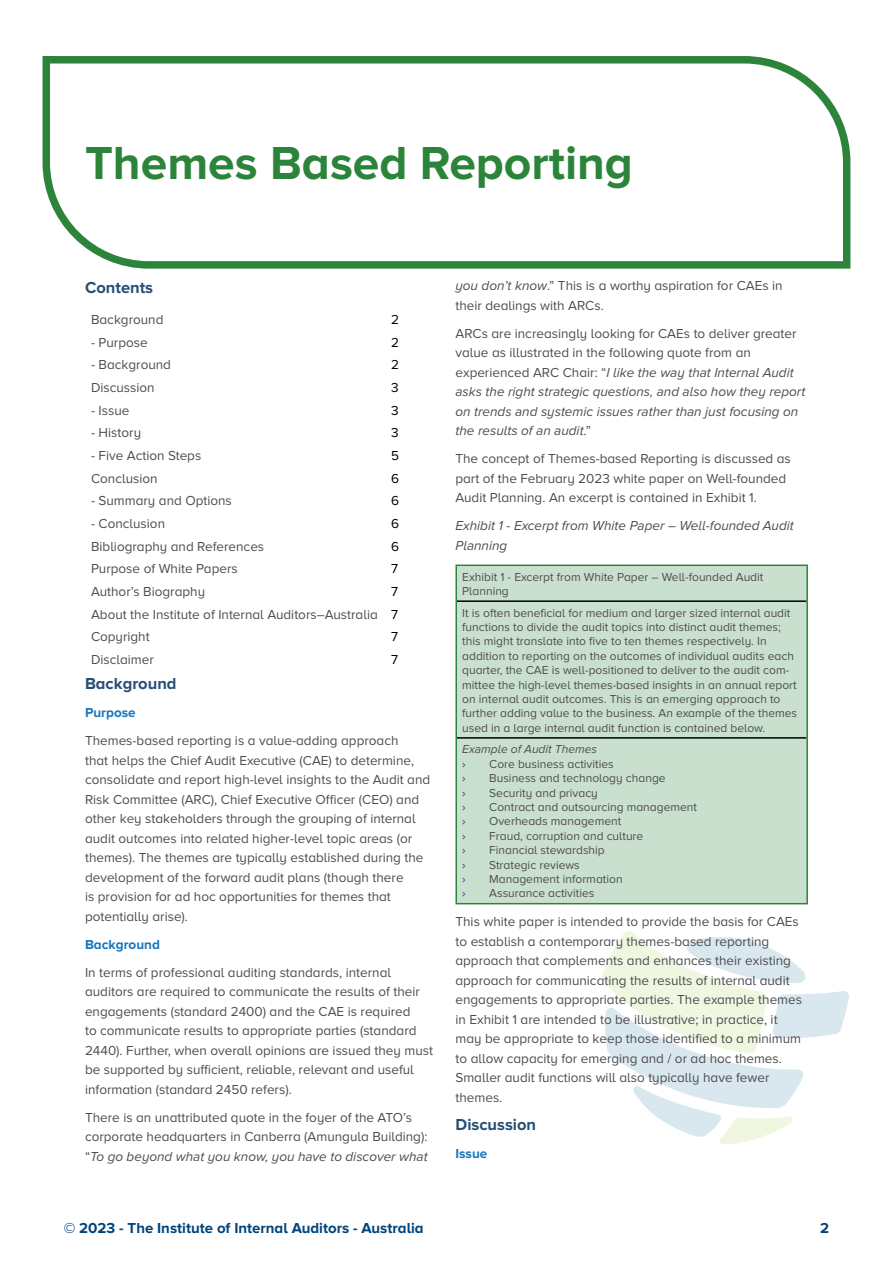
<style>
.page{position:relative;width:893px;height:1263px;background:#fff}
.page>*{position:absolute;margin:0;border:0;box-sizing:border-box;transform-origin:0 0}
.t1{font:700 48px "Proxima Nova A";color:#2c843a}
.t2{font:700 16.5px "Proxima Nova A";color:#264f76}
.t3{font:700 15px "Proxima Nova A";color:#00447c}
.t4{font:13.5px/19.5px "Proxima Nova A";color:#4d4d4f}
.t5{font:italic 13.5px/19.5px "Proxima Nova A";color:#4d4d4f}
.t6{font:700 13.5px "Proxima Nova A";color:#1677bd}
.t7{font:13.5px "Proxima Nova A";color:#000}
.t8{font:12px/14.4px "Proxima Nova A";color:#4d4d4f}
.t9{font:italic 12px "Proxima Nova A";color:#4d4d4f}
.t10{font:12px "Proxima Nova A";color:#00447c}
.s1{color:#000}
.s2{font-style:italic}
.s3{font-style:normal}
</style>
<div class="page">
<svg style="left:602px;top:931px;width:247px;height:213px"></svg>
<svg style="left:42px;top:56px;width:809px;height:213px"></svg>
<div style="left:457px;top:566px;width:349px;height:337px;background:#cae0ce"></div>
<hr style="left:457px;top:600px;width:349px;height:2px;background:#000">
<hr style="left:457px;top:737px;width:349px;height:2px;background:#000">
<hr style="left:455px;top:564px;width:353px;height:2px;background:#2c843a">
<hr style="left:455px;top:566px;width:2px;height:35px;background:#2c843a">
<hr style="left:806px;top:566px;width:2px;height:35px;background:#2c843a">
<hr style="left:455px;top:601px;width:2px;height:137px;background:#2c843a">
<hr style="left:806px;top:601px;width:2px;height:137px;background:#2c843a">
<hr style="left:455px;top:738px;width:2px;height:165px;background:#2c843a">
<hr style="left:806px;top:738px;width:2px;height:165px;background:#2c843a">
<hr style="left:455px;top:903px;width:353px;height:1px;background:#2c843a">
<h1 class="t1" style="left:85px;top:136px;width:549px">Themes Based Reporting</h1>
<p class="t2" style="left:85px;top:278px;width:70px">Contents</p>
<p class="t4" style="left:91px;top:310px;width:74px">Background</p>
<p class="t7" style="left:391px;top:312px;width:9px">2</p>
<p class="t4" style="left:91px;top:332px;width:58px">- Purpose</p>
<p class="t7" style="left:391px;top:335px;width:9px">2</p>
<p class="t4" style="left:91px;top:355px;width:82px">- Background</p>
<p class="t7" style="left:391px;top:357px;width:9px">2</p>
<p class="t4" style="left:91px;top:378px;width:65px">Discussion</p>
<p class="t7" style="left:391px;top:380px;width:9px">3</p>
<p class="t4" style="left:91px;top:400px;width:40px">- Issue</p>
<p class="t7" style="left:391px;top:403px;width:9px">3</p>
<p class="t4" style="left:91px;top:423px;width:52px">- History</p>
<p class="t7" style="left:391px;top:425px;width:9px">3</p>
<p class="t4" style="left:91px;top:446px;width:112px">- Five Action Steps</p>
<p class="t7" style="left:391px;top:448px;width:9px">5</p>
<p class="t4" style="left:91px;top:468px;width:68px">Conclusion</p>
<p class="t7" style="left:391px;top:471px;width:9px">6</p>
<p class="t4" style="left:91px;top:491px;width:142px">- Summary and Options</p>
<p class="t7" style="left:391px;top:493px;width:9px">6</p>
<p class="t4" style="left:91px;top:514px;width:76px">- Conclusion</p>
<p class="t7" style="left:391px;top:516px;width:9px">6</p>
<p class="t4" style="left:91px;top:536px;width:175px">Bibliography and References</p>
<p class="t7" style="left:391px;top:539px;width:9px">6</p>
<p class="t4" style="left:91px;top:559px;width:148px">Purpose of White Papers</p>
<p class="t7" style="left:391px;top:561px;width:8px">7</p>
<p class="t4" style="left:91px;top:582px;width:116px">Author’s Biography</p>
<p class="t4" style="left:91px;top:580px;width:309px;line-height:22.6px;text-align:justify;text-indent:300px"><span class="s1">7<br></span>About the Institute of Internal Auditors–Australia <span class="s1">7<br></span>Copyright</p>
<p class="t7" style="left:391px;top:629px;width:8px">7</p>
<p class="t4" style="left:91px;top:650px;width:64px">Disclaimer</p>
<p class="t7" style="left:391px;top:652px;width:8px">7</p>
<p class="t2" style="left:85px;top:674px;width:93px">Background</p>
<p class="t6" style="left:85px;top:705px;width:52px">Purpose</p>
<p class="t4" style="left:85px;top:731px;width:347px">Themes-based reporting is a value-adding approach<br>that helps the Chief Audit Executive (CAE) to determine, consolidate and report high-level insights to the Audit and Risk Committee (ARC), Chief Executive Officer (CEO) and other key stakeholders through the grouping of internal audit outcomes into related higher-level topic areas (or themes). The themes are typically established during the development of the forward audit plans (though there<br>is provision for ad hoc opportunities for themes that potentially arise).</p>
<p class="t6" style="left:85px;top:936px;width:76px">Background</p>
<p class="t4" style="left:85px;top:962px;width:350px">In terms of professional auditing standards, internal auditors are required to communicate the results of their engagements (standard 2400) and the CAE is required<br>to communicate results to appropriate parties (standard 2440). Further, when overall opinions are issued they must be supported by sufficient, reliable, relevant and useful information (standard 2450 refers).</p>
<p class="t4" style="left:85px;top:1107px;width:344px">There is an unattributed quote in the foyer of the ATO’s corporate headquarters in Canberra (Amungula Building): “<span class="s2">To go beyond what you know, you have to discover what</span></p>
<p class="t4" style="left:455px;top:276px;width:329px"><span class="s2">you don’t know</span>.” This is a worthy aspiration for CAEs in their dealings with ARCs.</p>
<p class="t5" style="left:455px;top:323px;width:351px"><span class="s3">ARCs are increasingly looking for CAEs to deliver greater value as illustrated in the following quote from an experienced ARC Chair: “</span>I like the way that Internal Audit asks the right strategic questions, and also how they report on trends and systemic issues rather than just focusing on the results of an audit<span class="s3">.”</span></p>
<p class="t4" style="left:455px;top:449px;width:337px">The concept of Themes-based Reporting is discussed as part of the February 2023 white paper on Well-founded<br>Audit Planning. An excerpt is contained in Exhibit 1.</p>
<p class="t5" style="left:455px;top:516px;width:340px">Exhibit 1 - Excerpt from White Paper – Well-founded Audit<br>Planning</p>
<p class="t8" style="left:462px;top:569px;width:303px">Exhibit 1 - Excerpt from White Paper – Well-founded Audit<br>Planning</p>
<p class="t8" style="left:462px;top:605px;width:336px">It is often beneficial for medium and larger sized internal audit functions to divide the audit topics into distinct audit themes; this might translate into five to ten themes respectively. In addition to reporting on the outcomes of individual audits each quarter, the CAE is well-positioned to deliver to the audit com&shy;mittee the high-level themes-based insights in an annual report on internal audit outcomes. This is an emerging approach to further adding value to the business. An example of the themes used in a large internal audit function is contained below.</p>
<p class="t9" style="left:462px;top:743px;width:136px">Example of Audit Themes</p>
<p class="t10" style="left:462px;top:757px;width:5px">›</p>
<p class="t8" style="left:489px;top:756px;width:126px">Core business activities</p>
<p class="t10" style="left:462px;top:771px;width:5px">›</p>
<p class="t8" style="left:489px;top:771px;width:178px">Business and technology change</p>
<p class="t10" style="left:462px;top:786px;width:5px">›</p>
<p class="t8" style="left:489px;top:785px;width:110px">Security and privacy</p>
<p class="t10" style="left:462px;top:800px;width:5px">›</p>
<p class="t8" style="left:489px;top:800px;width:209px">Contract and outsourcing management</p>
<p class="t10" style="left:462px;top:815px;width:5px">›</p>
<p class="t8" style="left:489px;top:814px;width:134px">Overheads management</p>
<p class="t10" style="left:462px;top:829px;width:5px">›</p>
<p class="t8" style="left:489px;top:828px;width:156px">Fraud, corruption and culture</p>
<p class="t10" style="left:462px;top:843px;width:5px">›</p>
<p class="t8" style="left:489px;top:843px;width:117px">Financial stewardship</p>
<p class="t10" style="left:462px;top:858px;width:5px">›</p>
<p class="t8" style="left:489px;top:857px;width:92px">Strategic reviews</p>
<p class="t10" style="left:462px;top:872px;width:5px">›</p>
<p class="t8" style="left:489px;top:872px;width:135px">Management information</p>
<p class="t10" style="left:462px;top:887px;width:5px">›</p>
<p class="t8" style="left:489px;top:886px;width:107px">Assurance activities</p>
<p class="t4" style="left:455px;top:912px;width:348px">This white paper is intended to provide the basis for CAEs to establish a contemporary themes-based reporting approach that complements and enhances their existing approach for communicating the results of internal audit engagements to appropriate parties. The example themes in Exhibit 1 are intended to be illustrative; in practice, it may be appropriate to keep those identified to a minimum to allow capacity for emerging and / or ad hoc themes.<br>Smaller audit functions will also typically have fewer themes.</p>
<p class="t2" style="left:455px;top:1115px;width:82px">Discussion</p>
<p class="t6" style="left:455px;top:1146px;width:33px">Issue</p>
<p class="t3" style="left:64px;top:1219px;width:361px">© 2023 - The Institute of Internal Auditors - Australia</p>
<p class="t3" style="left:820px;top:1219px;width:10px">2</p>
</div>
